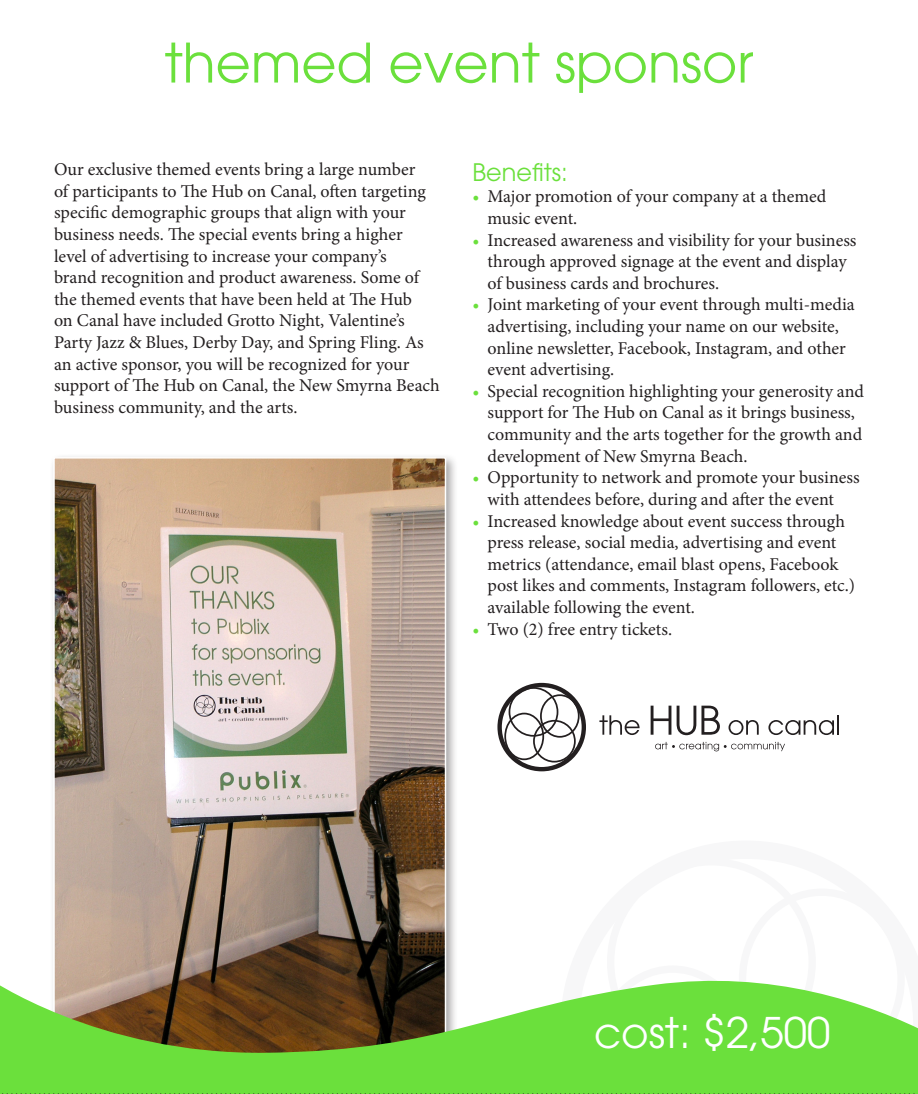
<style>
.page{position:relative;width:918px;height:1094px;background:#fff}
.page>*{position:absolute;margin:0;border:0;box-sizing:border-box;transform-origin:0 0}
.t1{font:54px "Avant Garde";color:#6be03c}
.t2{font:42px "Avant Garde";color:#fff}
.t3{font:24px "Avant Garde";color:#6be03c}
.t4{font:18px/21.6px "Minion Pro";letter-spacing:-.005em;color:#231f20}
.s1{color:#6be03c}
</style>
<div class="page">
<div style="left:49px;top:453px;width:410px;height:621px;background:#231f20;opacity:.4"></div>
<img style="left:56px;top:460px;width:387px;height:421px">
<svg style="left:49px;top:881px;width:410px;height:7px;background:#a39082"></svg>
<svg style="left:0;top:888px;width:918px;height:206px"></svg>
<svg style="left:497px;top:683px;width:89px;height:88px"></svg>
<svg style="left:599px;top:715px;width:41px;height:20px"></svg>
<svg style="left:651px;top:705px;width:20px;height:29px"></svg>
<svg style="left:677px;top:705px;width:43px;height:30px"></svg>
<svg style="left:729px;top:720px;width:30px;height:15px"></svg>
<svg style="left:768px;top:715px;width:71px;height:20px"></svg>
<svg style="left:655px;top:742px;width:130px;height:9px"></svg>
<p class="t1" style="left:164px;top:31px;width:591px">themed event sponsor</p>
<p class="t4" style="left:54px;top:159px;width:387px">Our exclusive themed events bring a large number<br>of participants to The Hub on Canal, often targeting specific demographic groups that align with your business needs. The special events bring a higher level of advertising to increase your company’s<br>brand recognition and product awareness. Some of the themed events that have been held at The Hub<br>on Canal have included Grotto Night, Valentine’s Party Jazz &amp; Blues, Derby Day, and Spring Fling. As an active sponsor, you will be recognized for your support of The Hub on Canal, the New Smyrna Beach business community, and the arts.</p>
<p class="t3" style="left:472px;top:158px;width:97px">Benefits:</p>
<p class="t4" style="left:488px;top:186px;width:340px;text-indent:-15px"><span class="s1">•</span> Major promotion of your company at a themed music event.</p>
<p class="t4" style="left:488px;top:229px;width:370px;text-indent:-15px"><span class="s1">•</span> Increased awareness and visibility for your business through approved signage at the event and display of business cards and brochures.</p>
<p class="t4" style="left:488px;top:294px;width:369px;text-indent:-15px"><span class="s1">•</span> Joint marketing of your event through multi-media advertising, including your name on our website, online newsletter, Facebook, Instagram, and other event advertising.</p>
<p class="t4" style="left:488px;top:380px;width:378px;text-indent:-15px"><span class="s1">•</span> Special recognition highlighting your generosity and support for The Hub on Canal as it brings business, community and the arts together for the growth and development of New Smyrna Beach.</p>
<p class="t4" style="left:472px;top:467px;width:389px;text-align:center"><span class="s1">•</span> Opportunity to network and promote your business with attendees before, during and after the event</p>
<p class="t4" style="left:488px;top:510px;width:369px;text-indent:-15px"><span class="s1">•</span> Increased knowledge about event success through press release, social media, advertising and event metrics (attendance, email blast opens, Facebook post likes and comments, Instagram followers, etc.) available following the event.</p>
<p class="t4" style="left:472px;top:618px;width:201px"><span class="s1">•</span> Two (2) free entry tickets.</p>
<p class="t2" style="left:594px;top:1007px;width:238px">cost: $2,500</p>
</div>
